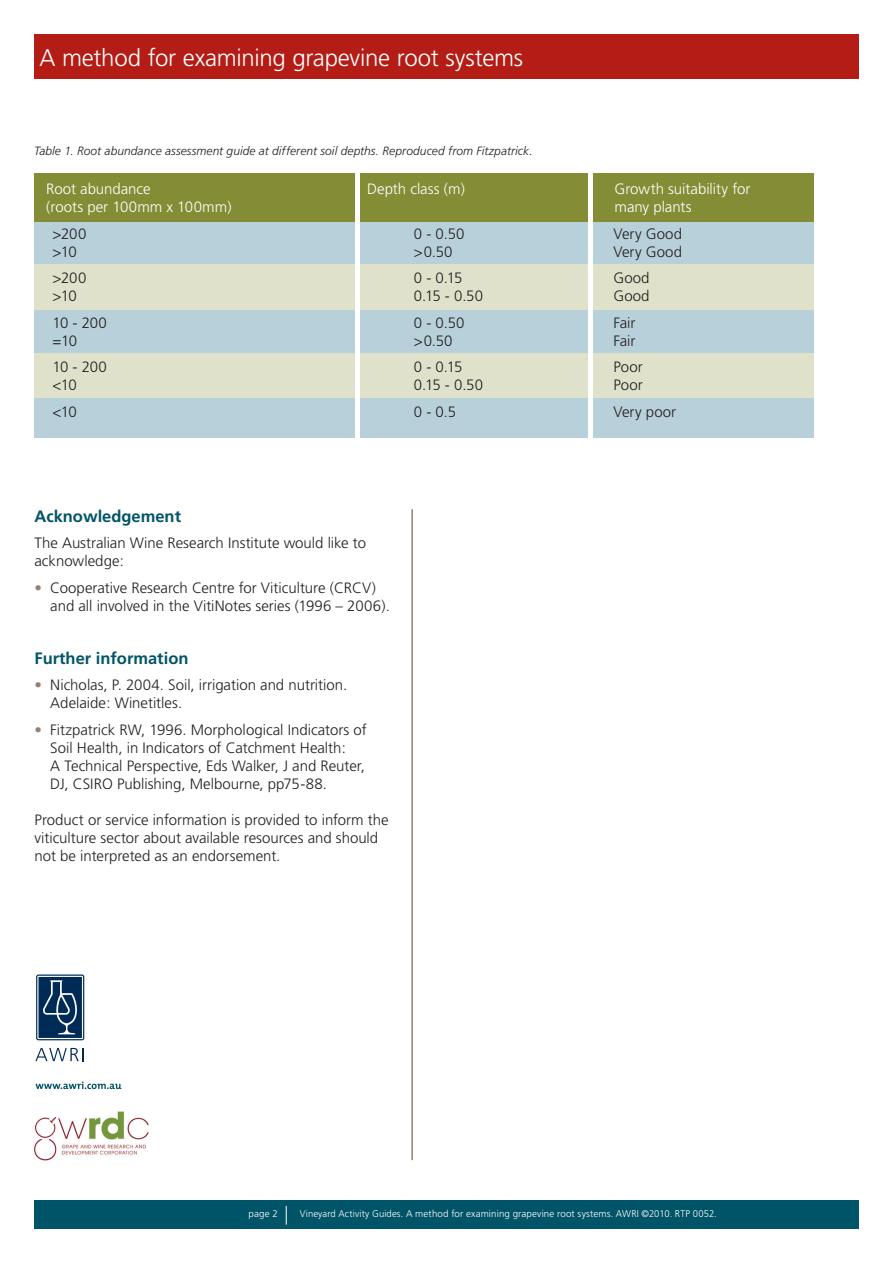
<style>
.page{position:relative;width:893px;height:1263px;background:#fff}
.page>*{position:absolute;margin:0;border:0;box-sizing:border-box;transform-origin:0 0}
.t1{font:300 24px "Frutiger";letter-spacing:-.01em;color:#fff}
.t2{font:700 16.5px "Frutiger";color:#005467}
.t3{font:300 15px/18px "Frutiger";color:#231f20}
.t4{font:300 15px "Frutiger";letter-spacing:-.005em;color:#fff}
.t5{font:italic 300 12px "Frutiger";letter-spacing:.005em;color:#231f20}
.t6{font:300 9.75px "Frutiger";letter-spacing:.015em;color:#fff}
.s1{color:#958171}
</style>
<div class="page">
<hr style="left:411px;top:509px;width:2px;height:651px;background:#958171">
<div style="left:34px;top:34px;width:825px;height:44px;background:#b41d15"></div>
<div style="left:34px;top:1200px;width:825px;height:29px;background:#005467"></div>
<svg style="left:286px;top:1206px;width:1px;height:18px"></svg>
<div style="left:34px;top:218px;width:780px;height:214px;background:#e0e1cb"></div>
<div style="left:34px;top:221px;width:780px;height:43px;background:#b8d0da"></div>
<div style="left:34px;top:173px;width:780px;height:48px;background:#848d35"></div>
<div style="left:34px;top:310px;width:780px;height:42px;background:#b8d0da"></div>
<div style="left:34px;top:398px;width:780px;height:40px;background:#b8d0da"></div>
<div style="left:355px;top:166px;width:5px;height:272px;background:#fff"></div>
<hr style="left:588px;top:166px;width:4px;height:272px;background:#fff">
<svg style="left:35px;top:1081px;width:86px;height:8px"></svg>
<svg style="left:35px;top:1048px;width:49px;height:13px"></svg>
<svg style="left:37px;top:975px;width:47px;height:65px"></svg>
<div style="left:36px;top:974px;width:48px;height:66px;border:1px solid #002b57;border-radius:2px"></div>
<svg style="left:39px;top:977px;width:43px;height:61px;background:#22476d"></svg>
<img style="left:34px;top:1111px;width:115px;height:50px">
<p class="t1" style="left:39px;top:44px;width:485px">A method for examining grapevine root systems</p>
<p class="t5" style="left:34px;top:144px;width:500px">Table 1. Root abundance assessment guide at different soil depths. Reproduced from Fitzpatrick.</p>
<p class="t4" style="left:46px;top:180px;width:106px">Root abundance</p>
<p class="t4" style="left:367px;top:180px;width:99px">Depth class (m)</p>
<p class="t4" style="left:615px;top:180px;width:137px">Growth suitability for</p>
<p class="t4" style="left:46px;top:198px;width:187px">(roots per 100mm x 100mm)</p>
<p class="t4" style="left:615px;top:198px;width:79px">many plants</p>
<p class="t3" style="left:52px;top:225px;width:35px">&gt;200</p>
<p class="t3" style="left:414px;top:225px;width:52px">0 - 0.50</p>
<p class="t3" style="left:613px;top:225px;width:70px">Very Good</p>
<p class="t3" style="left:52px;top:243px;width:26px">&gt;10</p>
<p class="t3" style="left:414px;top:243px;width:40px">&gt;0.50</p>
<p class="t3" style="left:613px;top:243px;width:70px">Very Good</p>
<p class="t3" style="left:52px;top:269px;width:35px">&gt;200</p>
<p class="t3" style="left:414px;top:269px;width:50px">0 - 0.15</p>
<p class="t3" style="left:613px;top:269px;width:38px">Good</p>
<p class="t3" style="left:52px;top:287px;width:26px">&gt;10</p>
<p class="t3" style="left:414px;top:287px;width:71px">0.15 - 0.50</p>
<p class="t3" style="left:613px;top:287px;width:38px">Good</p>
<p class="t3" style="left:52px;top:314px;width:56px">10 - 200</p>
<p class="t3" style="left:414px;top:314px;width:52px">0 - 0.50</p>
<p class="t3" style="left:613px;top:314px;width:23px">Fair</p>
<p class="t3" style="left:52px;top:332px;width:26px">=10</p>
<p class="t3" style="left:414px;top:332px;width:40px">&gt;0.50</p>
<p class="t3" style="left:613px;top:332px;width:23px">Fair</p>
<p class="t3" style="left:52px;top:358px;width:56px">10 - 200</p>
<p class="t3" style="left:414px;top:358px;width:50px">0 - 0.15</p>
<p class="t3" style="left:613px;top:358px;width:31px">Poor</p>
<p class="t3" style="left:52px;top:376px;width:26px">&lt;10</p>
<p class="t3" style="left:414px;top:376px;width:71px">0.15 - 0.50</p>
<p class="t3" style="left:613px;top:376px;width:31px">Poor</p>
<p class="t3" style="left:52px;top:403px;width:26px">&lt;10</p>
<p class="t3" style="left:414px;top:403px;width:44px">0 - 0.5</p>
<p class="t3" style="left:613px;top:403px;width:64px">Very poor</p>
<p class="t2" style="left:34px;top:506px;width:148px">Acknowledgement</p>
<p class="t3" style="left:34px;top:534px;width:333px">The Australian Wine Research Institute would like to acknowledge:</p>
<p class="t3" style="left:50px;top:579px;width:341px;text-indent:-16px"><span class="s1">•</span> Cooperative Research Centre for Viticulture (CRCV) and all involved in the VitiNotes series (1996 – 2006).</p>
<p class="t2" style="left:34px;top:648px;width:156px">Further information</p>
<p class="t3" style="left:50px;top:676px;width:298px;text-indent:-16px"><span class="s1">•</span> Nicholas, P. 2004. Soil, irrigation and nutrition.<br>Adelaide: Winetitles.</p>
<p class="t3" style="left:50px;top:721px;width:318px;text-indent:-16px"><span class="s1">•</span> Fitzpatrick RW, 1996. Morphological Indicators of Soil Health, in Indicators of Catchment Health:<br>A Technical Perspective, Eds Walker, J and Reuter, DJ, CSIRO Publishing, Melbourne, pp75-88.</p>
<p class="t3" style="left:34px;top:811px;width:356px">Product or service information is provided to inform the viticulture sector about available resources and should not be interpreted as an endorsement.</p>
<p class="t6" style="left:249px;top:1208px;width:31px">page 2</p>
<p class="t6" style="left:300px;top:1208px;width:419px">Vineyard Activity Guides. A method for examining grapevine root systems. AWRI ©2010. RTP 0052.</p>
</div>
